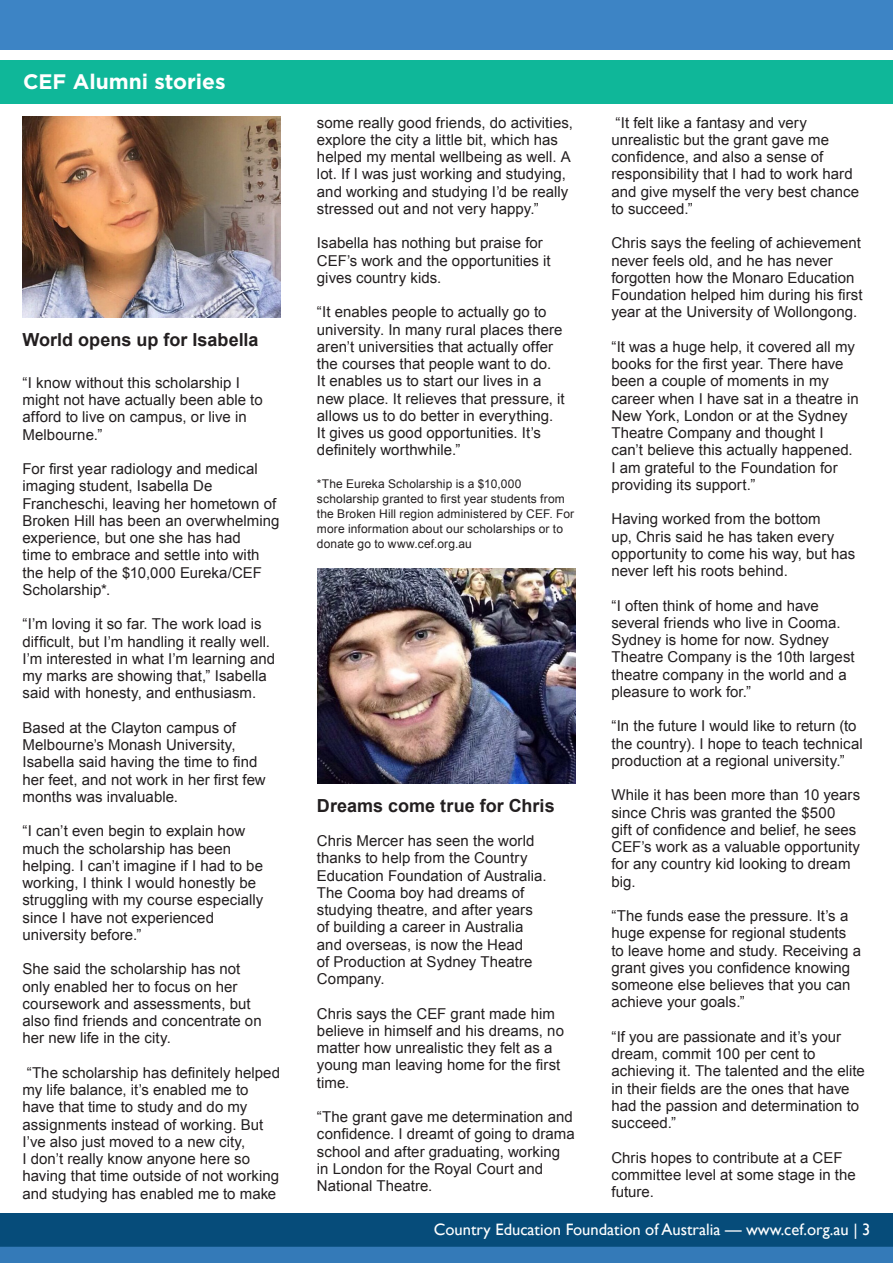
<style>
.page{position:relative;width:893px;height:1263px;background:#fff}
.page>*{position:absolute;margin:0;border:0;box-sizing:border-box;transform-origin:0 0}
.BODY{font:700 21px "Gotham";color:#fff}
.BODY-2{font:700 18px "Arial";color:#231f20}
.t1{font:16.5px "Gill Sans";color:#fff}
.BODY-3{font:15px/17.2px "Arial";letter-spacing:.005em;color:#231f20}
.BODY-4{font:12px/15px "Arial";letter-spacing:.01em;color:#231f20}
</style>
<div class="page">
<div style="left:0;top:1214px;width:893px;height:49px;background:#064c7a"></div>
<div style="left:0;top:1247px;width:893px;height:16px;background:#347ab8"></div>
<div style="left:0;top:0;width:893px;height:49px;background:#3d84c5"></div>
<div style="left:0;top:60px;width:893px;height:44px;background:#0fb799"></div>
<img style="left:22px;top:117px;width:259px;height:201px">
<img style="left:317px;top:568px;width:259px;height:216px">
<p class="BODY" style="left:23px;top:68px;width:204px">CEF Alumni stories</p>
<p class="BODY-2" style="left:22px;top:327px;width:238px">World opens up for Isabella</p>
<p class="BODY-3" style="left:22px;top:374px;width:242px">“I know without this scholarship I might not have actually been able to afford to live on campus, or live in<br>Melbourne.”</p>
<p class="BODY-3" style="left:22px;top:460px;width:258px">For first year radiology and medical imaging student, Isabella De<br>Francheschi, leaving her hometown of<br>Broken Hill has been an overwhelming experience, but one she has had<br>time to embrace and settle into with the help of the $10,000 Eureka/CEF<br>Scholarship*.</p>
<p class="BODY-3" style="left:22px;top:616px;width:254px">“I’m loving it so far. The work load is difficult, but I’m handling it really well.<br>I’m interested in what I’m learning and my marks are showing that,” Isabella said with honesty, and enthusiasm.</p>
<p class="BODY-3" style="left:22px;top:719px;width:245px">Based at the Clayton campus of<br>Melbourne’s Monash University,<br>Isabella said having the time to find her feet, and not work in her first few months was invaluable.</p>
<p class="BODY-3" style="left:22px;top:823px;width:242px">“I can’t even begin to explain how much the scholarship has been helping. I can’t imagine if I had to be working, I think I would honestly be struggling with my course especially since I have not experienced university before.”</p>
<p class="BODY-3" style="left:22px;top:961px;width:241px">She said the scholarship has not only enabled her to focus on her coursework and assessments, but also find friends and concentrate on her new life in the city.</p>
<p class="BODY-3" style="left:22px;top:1064px;width:259px">“The scholarship has definitely helped my life balance, it’s enabled me to have that time to study and do my assignments instead of working. But I’ve also just moved to a new city,<br>I don’t really know anyone here so having that time outside of not working and studying has enabled me to make</p>
<p class="BODY-3" style="left:317px;top:114px;width:258px">some really good friends, do activities, explore the city a little bit, which has helped my mental wellbeing as well. A lot. If I was just working and studying, and working and studying I’d be really stressed out and not very happy.”</p>
<p class="BODY-3" style="left:317px;top:235px;width:235px">Isabella has nothing but praise for<br>CEF’s work and the opportunities it gives country kids.</p>
<p class="BODY-3" style="left:317px;top:304px;width:249px">“It enables people to actually go to university. In many rural places there aren’t universities that actually offer the courses that people want to do.<br>It enables us to start our lives in a new place. It relieves that pressure, it allows us to do better in everything.<br>It gives us good opportunities. It’s definitely worthwhile.”</p>
<p class="BODY-4" style="left:317px;top:476px;width:259px">*The Eureka Scholarship is a $10,000 scholarship granted to first year students from the Broken Hill region administered by CEF. For more information about our scholarships or to donate go to www.cef.org.au</p>
<p class="BODY-2" style="left:317px;top:793px;width:239px">Dreams come true for Chris</p>
<p class="BODY-3" style="left:317px;top:832px;width:231px">Chris Mercer has seen the world thanks to help from the Country<br>Education Foundation of Australia.<br>The Cooma boy had dreams of studying theatre, and after years of building a career in Australia and overseas, is now the Head<br>of Production at Sydney Theatre<br>Company.</p>
<p class="BODY-3" style="left:317px;top:1005px;width:249px">Chris says the CEF grant made him believe in himself and his dreams, no matter how unrealistic they felt as a young man leaving home for the first time.</p>
<p class="BODY-3" style="left:317px;top:1108px;width:259px">“The grant gave me determination and confidence. I dreamt of going to drama school and after graduating, working in London for the Royal Court and<br>National Theatre.</p>
<p class="BODY-3" style="left:611px;top:114px;width:249px">“It felt like a fantasy and very unrealistic but the grant gave me confidence, and also a sense of responsibility that I had to work hard and give myself the very best chance to succeed.”</p>
<p class="BODY-3" style="left:611px;top:235px;width:253px">Chris says the feeling of achievement never feels old, and he has never forgotten how the Monaro Education Foundation helped him during his first year at the University of Wollongong.</p>
<p class="BODY-3" style="left:611px;top:338px;width:249px">“It was a huge help, it covered all my books for the first year. There have been a couple of moments in my career when I have sat in a theatre in<br>New York, London or at the Sydney<br>Theatre Company and thought I can’t believe this actually happened.<br>I am grateful to the Foundation for providing its support.”</p>
<p class="BODY-3" style="left:611px;top:511px;width:246px">Having worked from the bottom<br>up, Chris said he has taken every opportunity to come his way, but has never left his roots behind.</p>
<p class="BODY-3" style="left:611px;top:597px;width:245px">“I often think of home and have several friends who live in Cooma.<br>Sydney is home for now. Sydney<br>Theatre Company is the 10th largest theatre company in the world and a pleasure to work for.”</p>
<p class="BODY-3" style="left:611px;top:718px;width:253px">“In the future I would like to return (to the country). I hope to teach technical production at a regional university.”</p>
<p class="BODY-3" style="left:611px;top:787px;width:250px">While it has been more than 10 years since Chris was granted the $500<br>gift of confidence and belief, he sees<br>CEF’s work as a valuable opportunity for any country kid looking to dream big.</p>
<p class="BODY-3" style="left:611px;top:907px;width:251px">“The funds ease the pressure. It’s a huge expense for regional students to leave home and study. Receiving a grant gives you confidence knowing someone else believes that you can achieve your goals.”</p>
<p class="BODY-3" style="left:611px;top:1028px;width:255px">“If you are passionate and it’s your dream, commit 100 per cent to achieving it. The talented and the elite in their fields are the ones that have had the passion and determination to succeed.”</p>
<p class="BODY-3" style="left:611px;top:1149px;width:246px">Chris hopes to contribute at a CEF committee level at some stage in the future.</p>
<p class="t1" style="left:434px;top:1220px;width:438px">Country Education Foundation of Australia — www.cef.org.au | 3</p>
</div>
